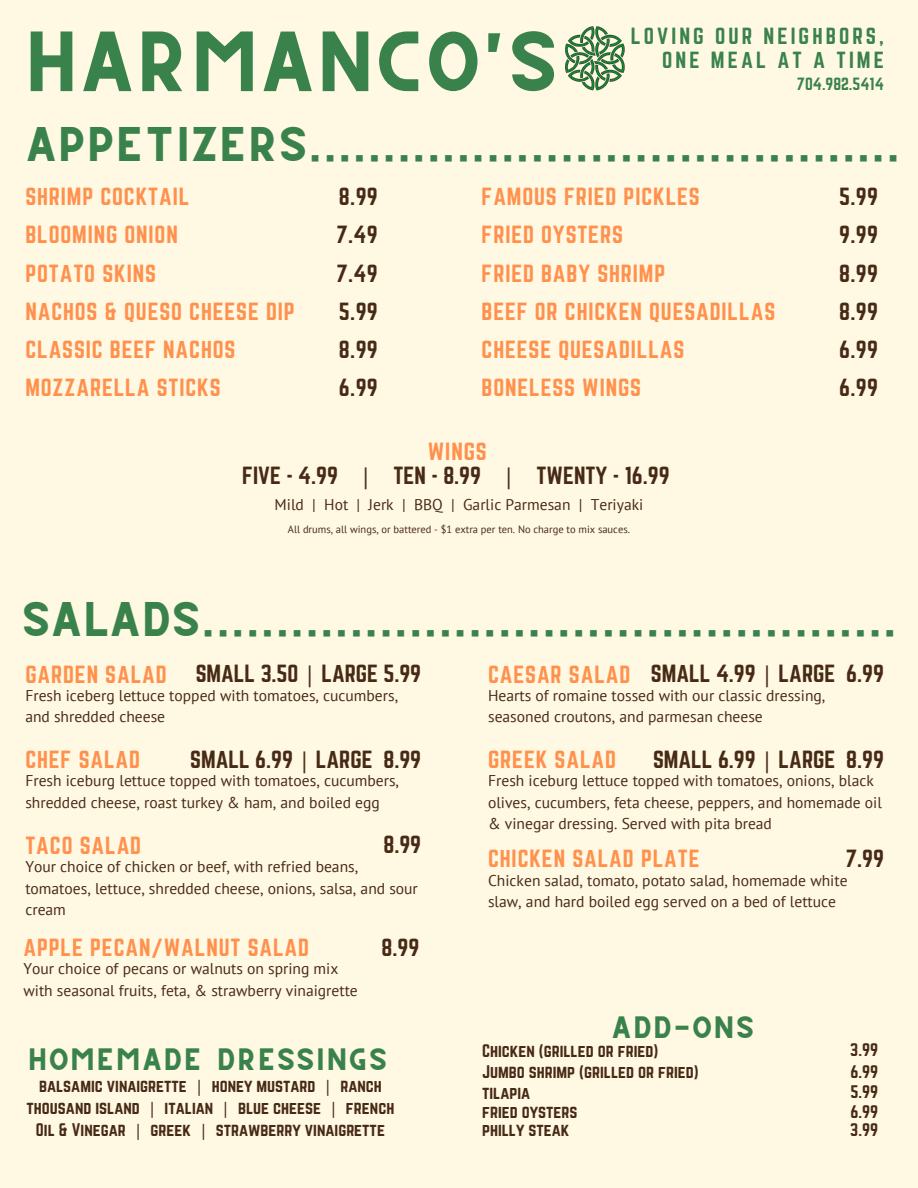
<style>
.page{position:relative;width:918px;height:1188px;background:#fff8e3}
.page>*{position:absolute;margin:0;border:0;box-sizing:border-box;transform-origin:0 0}
.t1{font:60px "CS Gordon";color:#3a824c}
.t2{font:34.25px "CS Gordon";color:#3a824c}
.t3{font:21.8px/38.2px "Norwester";letter-spacing:.04em;color:#ff914d}
.t4{font:21.8px/38.2px "Norwester";color:#472a16;text-align:justify}
.t5{font:21.8px "CS Gordon";letter-spacing:.04em;color:#3a824c}
.t6{font:20.5px/23.6px "Norwester";letter-spacing:.15em;color:#3a824c;text-align:right}
.t7{font:16px/22.1px "Norwester";color:#472a16;text-align:center}
.t8{font:15.55px/21.4px "PT Sans";color:#472a16}
.t9{font:15.55px "Norwester";color:#3a824c}
.t10{font:10.5px "PT Sans";color:#472a16}
.s1{color:#ff914d}
.s2{font-family:"Noto Sans"}
</style>
<div class="page">
<img style="left:565px;top:26px;width:60px;height:65px">
<h1 class="t1" style="left:23px;top:35px;width:537px">HARMANCO'S</h1>
<h3 class="t6" style="left:631px;top:25px;width:255px">LOVING OUR NEIGHBORS,<br>ONE MEAL AT A TIME</h3>
<p class="t9" style="left:797px;top:77px;width:89px">704.982.5414</p>
<h2 class="t2" style="left:25px;top:129px;width:877px">APPETIZERS........................................</h2>
<h3 class="t3" style="left:25px;top:178px;width:271px">SHRIMP COCKTAIL<br>BLOOMING ONION<br>POTATO SKINS<br>NACHOS &amp; QUESO CHEESE DIP<br>CLASSIC BEEF NACHOS<br>MOZZARELLA STICKS</h3>
<h3 class="t4" style="left:336px;top:178px;width:43px">8.99<br>7.49<br>7.49<br>5.99<br>8.99<br>6.99</h3>
<h3 class="t3" style="left:482px;top:178px;width:295px">FAMOUS FRIED PICKLES<br>FRIED OYSTERS<br>FRIED BABY SHRIMP<br>BEEF OR CHICKEN QUESADILLAS<br>CHEESE QUESADILLAS<br>BONELESS WINGS</h3>
<h3 class="t4" style="left:839px;top:178px;width:40px">5.99<br>9.99<br>8.99<br>8.99<br>6.99<br>6.99</h3>
<h3 class="t4" style="left:242px;top:440px;width:429px;line-height:24.3px;text-align:center"><span class="s1">WINGS<br></span>FIVE - 4.99 <span class="s2">|</span> TEN - 8.99 <span class="s2">|</span> TWENTY - 16.99</h3>
<p class="t10" style="left:288px;top:523px;width:344px">All drums, all wings, or battered - $1 extra per ten. No charge to mix sauces.</p>
<p class="t8" style="left:275px;top:494px;width:370px">Mild | Hot | Jerk | BBQ | Garlic Parmesan | Teriyaki</p>
<h2 class="t2" style="left:22px;top:604px;width:877px">SALADS...............................................</h2>
<h3 class="t4" style="left:488px;top:655px;width:397px"><span class="s1">CAESAR SALAD</span> SMALL 4.99 <span class="s2">|</span> LARGE 6.99</h3>
<p class="t8" style="left:488px;top:684px;width:339px">Hearts of romaine tossed with our classic dressing, seasoned croutons, and parmesan cheese</p>
<h3 class="t3" style="left:25px;top:656px;width:143px">GARDEN SALAD</h3>
<h3 class="t4" style="left:196px;top:655px;width:227px">SMALL 3.50 <span class="s2">|</span> LARGE 5.99</h3>
<p class="t8" style="left:25px;top:684px;width:374px">Fresh iceberg lettuce topped with tomatoes, cucumbers, and shredded cheese</p>
<h3 class="t3" style="left:25px;top:741px;width:116px">CHEF SALAD</h3>
<h3 class="t4" style="left:190px;top:741px;width:232px">SMALL 6.99 <span class="s2">|</span> LARGE 8.99</h3>
<p class="t8" style="left:25px;top:770px;width:375px">Fresh iceburg lettuce topped with tomatoes, cucumbers, shredded cheese, roast turkey &amp; ham, and boiled egg</p>
<h3 class="t3" style="left:488px;top:741px;width:129px">GREEK SALAD</h3>
<h3 class="t4" style="left:653px;top:741px;width:232px">SMALL 6.99 <span class="s2">|</span> LARGE 8.99</h3>
<p class="t8" style="left:488px;top:770px;width:395px">Fresh iceburg lettuce topped with tomatoes, onions, black olives, cucumbers, feta cheese, peppers, and homemade oil &amp; vinegar dressing. Served with pita bread</p>
<h3 class="t3" style="left:25px;top:827px;width:117px">TACO SALAD</h3>
<h3 class="t4" style="left:383px;top:827px;width:39px">8.99</h3>
<p class="t8" style="left:25px;top:856px;width:394px">Your choice of chicken or beef, with refried beans, tomatoes, lettuce, shredded cheese, onions, salsa, and sour cream</p>
<h3 class="t3" style="left:23px;top:929px;width:287px">APPLE PECAN/WALNUT SALAD</h3>
<h3 class="t4" style="left:382px;top:929px;width:39px">8.99</h3>
<p class="t8" style="left:23px;top:958px;width:336px">Your choice of pecans or walnuts on spring mix with seasonal fruits, feta, &amp; strawberry vinaigrette</p>
<h3 class="t5" style="left:28px;top:1050px;width:361px">HOMEMADE DRESSINGS</h3>
<p class="t7" style="left:27px;top:1076px;width:369px">balsamic vinaigrette <span class="s2">|</span> honey mustard <span class="s2">|</span> ranch thousand island <span class="s2">|</span> italian <span class="s2">|</span> blue cheese <span class="s2">|</span> french<br>Oil &amp; Vinegar <span class="s2">|</span> greek <span class="s2">|</span> strawberry vinaigrette</p>
<h3 class="t3" style="left:488px;top:841px;width:213px">CHICKEN SALAD PLATE</h3>
<h3 class="t4" style="left:846px;top:840px;width:40px">7.99</h3>
<p class="t8" style="left:488px;top:869px;width:361px">Chicken salad, tomato, potato salad, homemade white slaw, and hard boiled egg served on a bed of lettuce</p>
<h3 class="t5" style="left:612px;top:1018px;width:144px">ADD-ONS</h3>
<p class="t7" style="left:482px;top:1040px;width:178px">Chicken (grilled or fried)</p>
<p class="t7" style="left:850px;top:1040px;width:29px">3.99</p>
<p class="t7" style="left:482px;top:1062px;width:218px">Jumbo shrimp (grilled or fried)</p>
<p class="t7" style="left:850px;top:1061px;width:29px">6.99</p>
<p class="t7" style="left:482px;top:1082px;width:50px">tilapia</p>
<p class="t7" style="left:850px;top:1081px;width:29px">5.99</p>
<p class="t7" style="left:482px;top:1102px;width:97px">fried oysters</p>
<p class="t7" style="left:850px;top:1101px;width:29px">6.99</p>
<p class="t7" style="left:482px;top:1120px;width:89px">philly steak</p>
<p class="t7" style="left:850px;top:1119px;width:29px">3.99</p>
</div>
